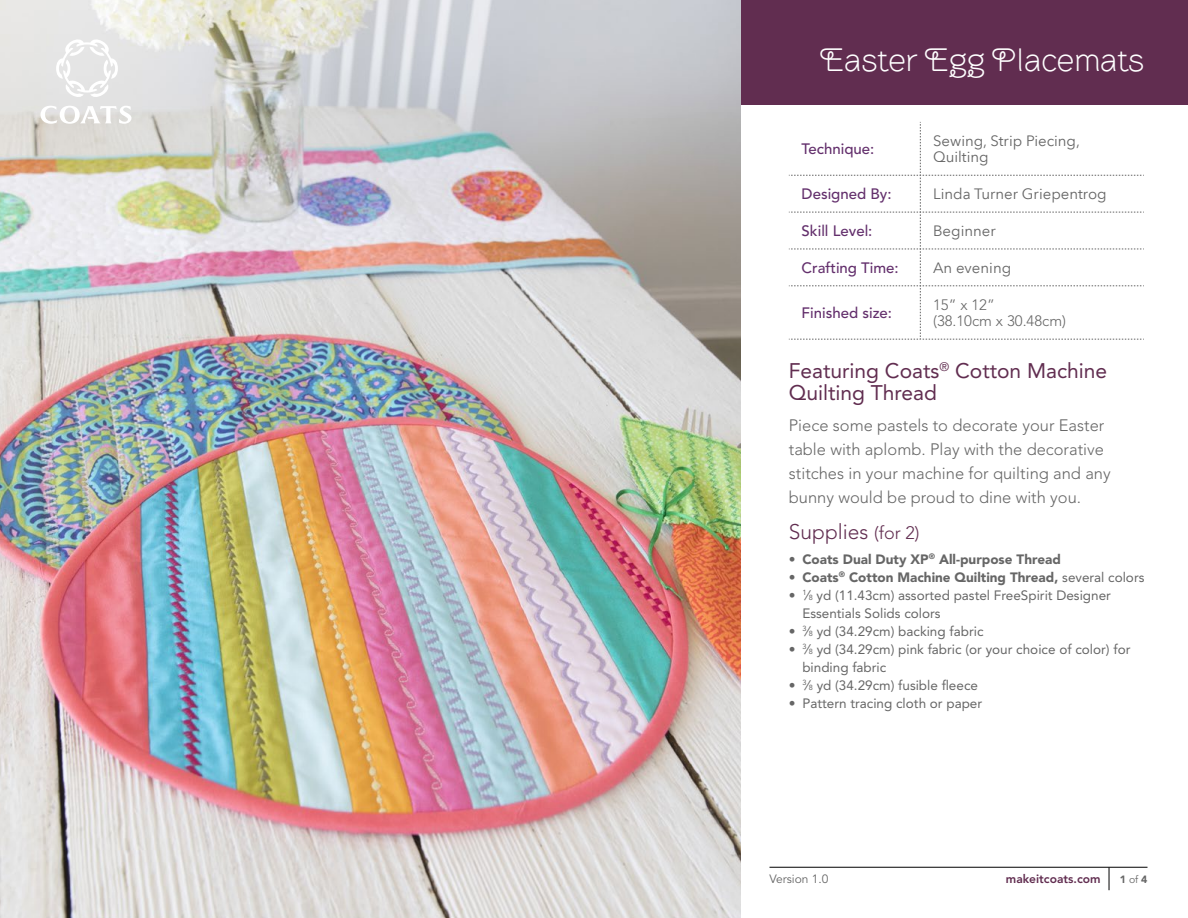
<style>
.page{position:relative;width:1188px;height:918px;background:#fff}
.page>*{position:absolute;margin:0;border:0;box-sizing:border-box;transform-origin:0 0}
.t1{font:300 33px "Brownstone Sans";color:#fff}
.t2{font:21px/22.5px "Avenir LT Std";color:#612d50}
.t3{font:300 21px "Avenir LT Std";color:#612d50}
.t4{font:300 16.5px/24px "Avenir LT Std";color:#666}
.t5{font:15px/16.5px "Avenir Next LT Pro";color:#666}
.t6{font:500 15px "Avenir LT Std";color:#632f6c}
.t7{font:300 15px/16.5px "Avenir LT Std";color:#666}
.t8{font:13.5px/18px "Avenir LT Std";color:#666}
.t9{font:900 13.5px "Avenir LT Std";color:#666}
.t10{font:800 12px "Avenir LT Std";color:#612d50}
.t11{font:12px "Avenir LT Std";color:#666}
.t12{font:900 10.5px "Avenir LT Std";color:#666}
.s1{font-size:18px}
.s2{font-weight:400}
.s3{font-weight:900}
.s4{font-size:7.35px}
</style>
<div class="page">
<div style="left:0;top:0;width:1188px;height:105px;background:#612d50"></div>
<svg style="left:789px;top:122px;width:355px;height:218px"></svg>
<img style="left:0;top:0;width:741px;height:918px">
<svg style="left:40px;top:106px;width:91px;height:18px"></svg>
<svg style="left:56px;top:38px;width:62px;height:60px;background:#ebebeb"></svg>
<svg style="left:1109px;top:868px;width:1px;height:22px"></svg>
<hr style="left:770px;top:867px;width:378px;height:1px;background:#000">
<h1 class="t1" style="left:819px;top:40px;width:327px">Easter Egg Placemats</h1>
<p class="t6" style="left:802px;top:140px;width:74px">Technique:</p>
<p class="t5" style="left:933px;top:133px;width:148px">Sewing, Strip Piecing,<br>Quilting</p>
<p class="t6" style="left:802px;top:185px;width:92px">Designed By:</p>
<p class="t5" style="left:933px;top:186px;width:175px">Linda Turner Griepentrog</p>
<p class="t6" style="left:802px;top:222px;width:72px">Skill Level:</p>
<p class="t5" style="left:933px;top:223px;width:64px">Beginner</p>
<p class="t6" style="left:802px;top:259px;width:99px">Crafting Time:</p>
<p class="t5" style="left:933px;top:260px;width:80px">An evening</p>
<p class="t6" style="left:802px;top:304px;width:92px">Finished size:</p>
<p class="t7" style="left:933px;top:297px;width:135px">15” x 12”<br>(38.10cm x 30.48cm)</p>
<h2 class="t2" style="left:789px;top:359px;width:320px">Featuring Coats<sup>®</sup> Cotton Machine<br>Quilting Thread</h2>
<p class="t4" style="left:789px;top:413px;width:323px">Piece some pastels to decorate your Easter table with aplomb. Play with the decorative stitches in your machine for quilting and any bunny would be proud to dine with you.</p>
<h2 class="t3" style="left:789px;top:519px;width:132px">Supplies <span class="s1">(for 2)</span></h2>
<p class="t9" style="left:789px;top:551px;width:274px">• Coats Dual Duty XP<sup>®</sup> All-purpose Thread</p>
<p class="t9" style="left:789px;top:569px;width:357px">• Coats<sup>®</sup> Cotton Machine Quilting Thread, <span class="s2">several colors</span></p>
<p class="t8" style="left:802px;top:586px;width:310px;text-indent:-13px"><span class="s3">•</span> <sup>1</sup>⁄<span class="s4">8</span> yd (11.43cm) assorted pastel FreeSpirit Designer<br>Essentials Solids colors</p>
<p class="t8" style="left:789px;top:622px;width:196px"><span class="s3">•</span> <sup>3</sup>⁄<span class="s4">8</span> yd (34.29cm) backing fabric</p>
<p class="t8" style="left:802px;top:640px;width:330px;text-indent:-14px"><span class="s3">•</span> <sup>3</sup>⁄<span class="s4">8</span> yd (34.29cm) pink fabric (or your choice of color) for binding fabric</p>
<p class="t8" style="left:789px;top:676px;width:191px"><span class="s3">•</span> <sup>3</sup>⁄<span class="s4">8</span> yd (34.29cm) fusible fleece</p>
<p class="t8" style="left:789px;top:694px;width:195px"><span class="s3">•</span> Pattern tracing cloth or paper</p>
<p class="t11" style="left:770px;top:872px;width:61px">Version 1.0</p>
<p class="t10" style="left:1006px;top:872px;width:96px">makeitcoats.com</p>
<p class="t12" style="left:1120px;top:873px;width:29px">1 <span class="s2">of</span> 4</p>
</div>
